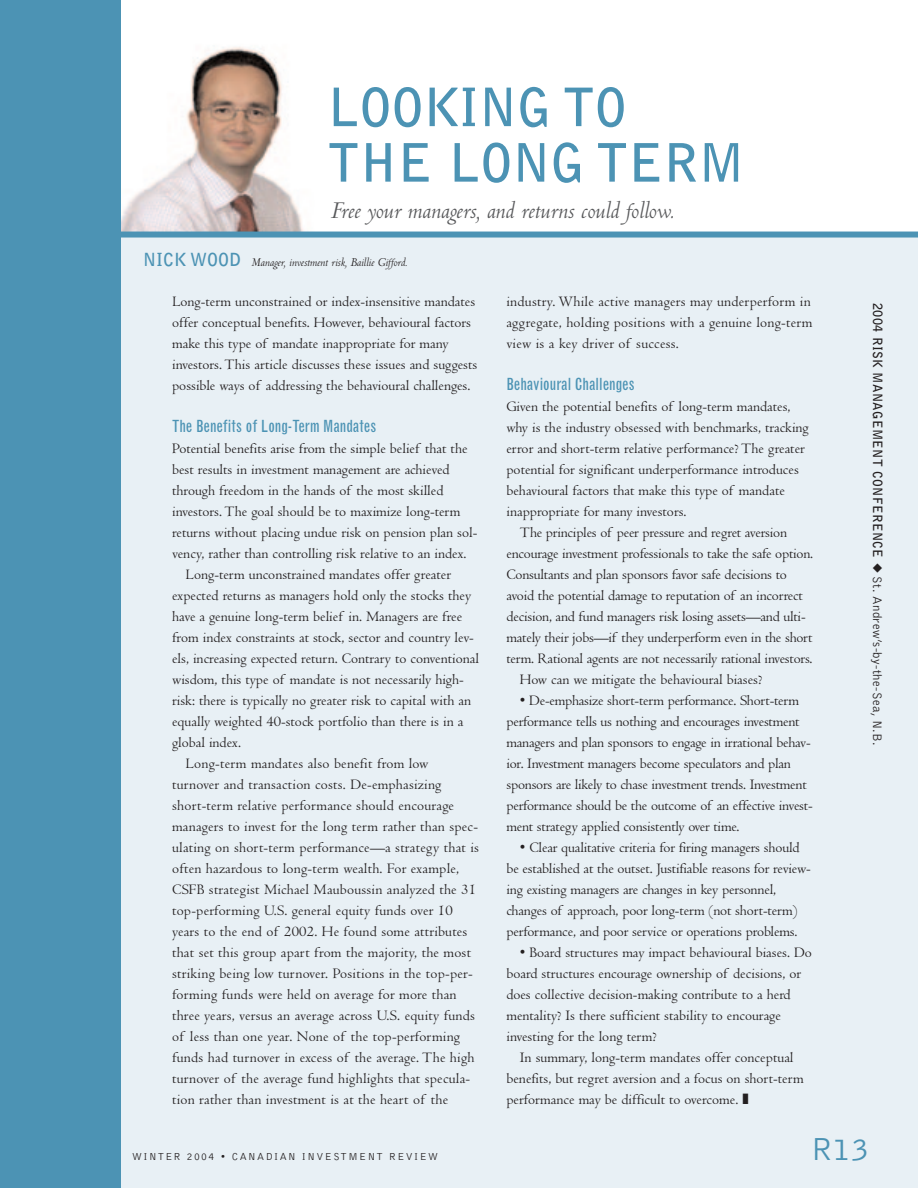
<style>
.page{position:relative;width:918px;height:1188px;background:#fff}
.page>*{position:absolute;margin:0;border:0;box-sizing:border-box;transform-origin:0 0}
.t1{font:700 52.5px/55.5px "Bell Gothic";color:#4c93b4}
.t2{font:300 33px "Bell Gothic";color:#4c93b4}
.t3{font:italic 25.5px "Centaur";letter-spacing:-.005em;color:#57585a}
.t4{font:condensed 16.5px "Grotesque";color:#4c93b4;scale:.95 1}
.t5{font:15px/21px "Centaur";color:#231f20}
.t6{font:700 12.75px "Bell Gothic";letter-spacing:.03em;color:#231f20}
.t7{font:italic 12.75px "Centaur";letter-spacing:-.005em;color:#231f20}
.t8{font:300 10.5px "Bell Gothic";letter-spacing:.14em;color:#231f20}
.s1{font-family:"Bell Gothic";font-weight:700;font-style:normal;font-size:18px;color:#4c93b4}
.s2{font-weight:300}
</style>
<div class="page">
<div style="left:81px;top:235px;width:837px;height:953px;background:#e8f0f5"></div>
<img style="left:120px;top:22px;width:205px;height:210px">
<div style="left:102px;top:232px;width:816px;height:6px;background:#4c93b4"></div>
<div style="left:0;top:0;width:120px;height:1188px;background:#4c93b4"></div>
<h1 class="t1" style="left:327px;top:83px;width:419px">LOOKING TO<br>THE LONG TERM</h1>
<h3 class="t3" style="left:331px;top:201px;width:345px">Free your managers, and returns could follow.</h3>
<p class="t7" style="left:143px;top:257px;width:266px"><span class="s1">NICK WOOD</span> Manager, investment risk, Baillie Gifford.</p>
<p class="t5" style="left:172px;top:293px;width:307px">Long-term unconstrained or index-insensitive mandates offer conceptual benefits. However, behavioural factors make this type of mandate inappropriate for many investors. This article discusses these issues and suggests possible ways of addressing the behavioural challenges.</p>
<p class="t4" style="left:172px;top:420px;width:216px">The Benefits of Long-Term Mandates</p>
<p class="t5" style="left:172px;top:440px;width:297px">Potential benefits arise from the simple belief that the</p>
<p class="t5" style="left:172px;top:461px;width:279px">best results in investment management are achieved</p>
<p class="t5" style="left:172px;top:482px;width:273px">through freedom in the hands of the most skilled</p>
<p class="t5" style="left:172px;top:503px;width:290px">investors. The goal should be to maximize long-term</p>
<p class="t5" style="left:172px;top:524px;width:307px">returns without placing undue risk on pension plan sol-</p>
<p class="t5" style="left:172px;top:545px;width:296px">vency, rather than controlling risk relative to an index.</p>
<p class="t5" style="left:186px;top:566px;width:267px">Long-term unconstrained mandates offer greater</p>
<p class="t5" style="left:172px;top:587px;width:301px">expected returns as managers hold only the stocks they</p>
<p class="t5" style="left:172px;top:608px;width:292px">have a genuine long-term belief in. Managers are free</p>
<p class="t5" style="left:172px;top:629px;width:303px">from index constraints at stock, sector and country lev-</p>
<p class="t5" style="left:172px;top:650px;width:308px">els, increasing expected return. Contrary to conventional</p>
<p class="t5" style="left:172px;top:671px;width:293px">wisdom, this type of mandate is not necessarily high-</p>
<p class="t5" style="left:172px;top:692px;width:301px">risk: there is typically no greater risk to capital with an</p>
<p class="t5" style="left:172px;top:713px;width:293px">equally weighted 40-stock portfolio than there is in a</p>
<p class="t5" style="left:172px;top:734px;width:70px">global index.</p>
<p class="t5" style="left:186px;top:755px;width:244px">Long-term mandates also benefit from low</p>
<p class="t5" style="left:172px;top:776px;width:271px">turnover and transaction costs. De-emphasizing</p>
<p class="t5" style="left:172px;top:797px;width:283px">short-term relative performance should encourage</p>
<p class="t5" style="left:172px;top:818px;width:308px">managers to invest for the long term rather than spec-</p>
<p class="t5" style="left:172px;top:839px;width:308px">ulating on short-term performance—a strategy that is</p>
<p class="t5" style="left:172px;top:860px;width:289px">often hazardous to long-term wealth. For example,</p>
<p class="t5" style="left:172px;top:881px;width:306px">CSFB strategist Michael Mauboussin analyzed the 31</p>
<p class="t5" style="left:172px;top:902px;width:282px">top-performing U.S. general equity funds over 10</p>
<p class="t5" style="left:172px;top:923px;width:297px">years to the end of 2002. He found some attributes</p>
<p class="t5" style="left:172px;top:944px;width:300px">that set this group apart from the majority, the most</p>
<p class="t5" style="left:172px;top:965px;width:302px">striking being low turnover. Positions in the top-per-</p>
<p class="t5" style="left:172px;top:986px;width:286px">forming funds were held on average for more than</p>
<p class="t5" style="left:172px;top:1007px;width:304px">three years, versus an average across U.S. equity funds</p>
<p class="t5" style="left:172px;top:1028px;width:290px">of less than one year. None of the top-performing</p>
<p class="t5" style="left:172px;top:1049px;width:304px">funds had turnover in excess of the average. The high</p>
<p class="t5" style="left:172px;top:1070px;width:300px">turnover of the average fund highlights that specula-</p>
<p class="t5" style="left:172px;top:1091px;width:278px">tion rather than investment is at the heart of the</p>
<p class="t5" style="left:506px;top:293px;width:308px;text-align:justify">industry. While active managers may underperform in aggregate, holding positions with a genuine long-term view is a key driver of success.</p>
<p class="t4" style="left:506px;top:378px;width:137px">Behavioural Challenges</p>
<p class="t5" style="left:506px;top:398px;width:304px">Given the potential benefits of long-term mandates, why is the industry obsessed with benchmarks, tracking error and short-term relative performance? The greater potential for significant underperformance introduces behavioural factors that make this type of mandate inappropriate for many investors.</p>
<p class="t5" style="left:520px;top:524px;width:269px">The principles of peer pressure and regret aversion</p>
<p class="t5" style="left:506px;top:545px;width:308px">encourage investment professionals to take the safe option.</p>
<p class="t5" style="left:506px;top:566px;width:282px">Consultants and plan sponsors favor safe decisions to</p>
<p class="t5" style="left:506px;top:587px;width:298px">avoid the potential damage to reputation of an incorrect</p>
<p class="t5" style="left:506px;top:608px;width:301px">decision, and fund managers risk losing assets—and ulti-</p>
<p class="t5" style="left:506px;top:629px;width:308px">mately their jobs—if they underperform even in the short</p>
<p class="t5" style="left:506px;top:650px;width:308px">term. Rational agents are not necessarily rational investors.</p>
<p class="t5" style="left:520px;top:671px;width:244px">How can we mitigate the behavioural biases?</p>
<p class="t5" style="left:506px;top:692px;width:308px;text-indent:14px">• De-emphasize short-term performance. Short-term performance tells us nothing and encourages investment managers and plan sponsors to engage in irrational behav&shy;ior. Investment managers become speculators and plan sponsors are likely to chase investment trends. Investment performance should be the outcome of an effective invest&shy;ment strategy applied consistently over time.</p>
<p class="t5" style="left:506px;top:839px;width:306px;text-indent:14px">• Clear qualitative criteria for firing managers should be established at the outset. Justifiable reasons for review&shy;ing existing managers are changes in key personnel, changes of approach, poor long-term (not short-term) performance, and poor service or operations problems.</p>
<p class="t5" style="left:506px;top:944px;width:307px;text-indent:14px">• Board structures may impact behavioural biases. Do board structures encourage ownership of decisions, or does collective decision-making contribute to a herd mentality? Is there sufficient stability to encourage investing for the long term?</p>
<p class="t5" style="left:506px;top:1049px;width:299px;text-indent:14px">In summary, long-term mandates offer conceptual benefits, but regret aversion and a focus on short-term performance may be difficult to overcome. ❚</p>
<p class="t6" style="left:883px;top:303px;width:444px;rotate:90deg">2004 RISK MANAGEMENT CONFERENCE ◆ <span class="s2">St. Andrew’s-by-the-Sea, N.B.</span></p>
<p class="t8" style="left:132px;top:1153px;width:308px">WINTER 2004 • CANADIAN INVESTMENT REVIEW</p>
<h2 class="t2" style="left:811px;top:1137px;width:60px">R13</h2>
</div>
